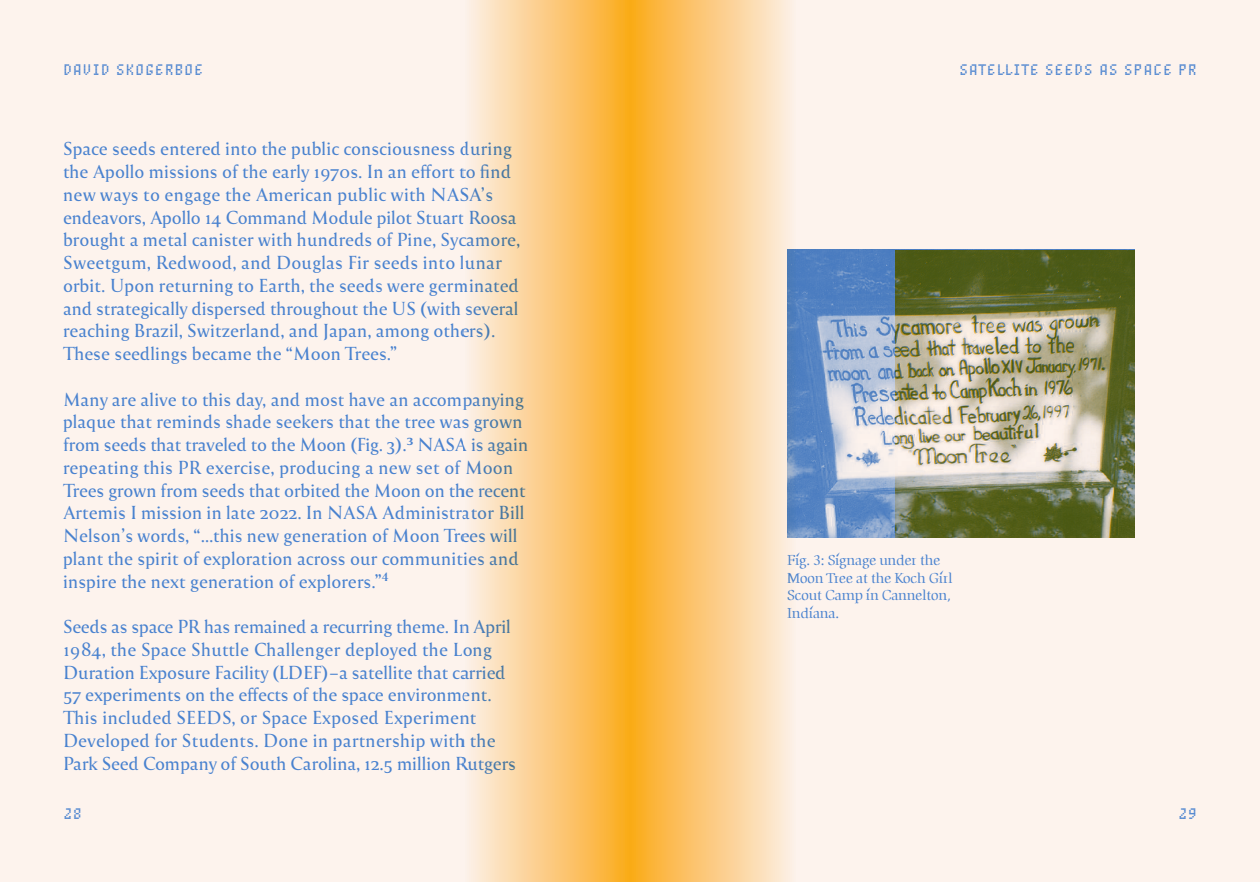
<style>
.page{position:relative;width:1260px;height:882px;background:#fdf3ed}
.page>*{position:absolute;margin:0;border:0;box-sizing:border-box;transform-origin:0 0}
.body{font:17.5px/22.8px "Reforma 1918 Gris";color:#4982cf}
.Image_descriptions{font:14px/17.5px "Autopia";color:#4982cf}
.t1{font:italic 12.25px "Unibody 8 Pro";letter-spacing:.05em;color:#4982cf}
</style>
<div class="page">
<img style="left:796px;top:250px;width:100px;height:287px">
<div style="left:630px;top:0;width:166px;height:882px;background:linear-gradient(to right,#ffad1d,#f2e8e5)"></div>
<div style="left:464px;top:0;width:166px;height:882px;background:linear-gradient(to right,#fcefea,#fbaa1e)"></div>
<img style="left:896px;top:250px;width:238px;height:287px">
<p class="t1" style="left:63px;top:60px;width:142px">DAVID SKOGERBOE</p>
<p class="t1" style="left:959px;top:60px;width:239px">SATELLITE SEEDS AS SPACE PR</p>
<p class="body" style="left:63px;top:138px;width:459px">Space seeds entered into the public consciousness during the Apollo missions of the early 1970s. In an effort to find new ways to engage the American public with NASA’s endeavors, Apollo 14 Command Module pilot Stuart Roosa brought a metal canister with hundreds of Pine, Sycamore,</p>
<p class="body" style="left:63px;top:252px;width:458px">Sweetgum, Redwood, and Douglas Fir seeds into lunar orbit. Upon returning to Earth, the seeds were germinated and strategically dispersed throughout the US (with several reaching Brazil, Switzerland, and Japan, among others).<br>These seedlings became the “Moon Trees.”</p>
<p class="body" style="left:63px;top:388px;width:467px">Many are alive to this day, and most have an accompanying plaque that reminds shade seekers that the tree was grown from seeds that traveled to the Moon (Fig. 3).³ NASA is again repeating this PR exercise, producing a new set of Moon Trees grown from seeds that orbited the Moon on the recent Artemis I mission in late 2022. In NASA Administrator Bill Nelson’s words, “…this new generation of Moon Trees will plant the spirit of exploration across our communities and inspire the next generation of explorers.”<sup>4</sup></p>
<p class="body" style="left:63px;top:616px;width:455px">Seeds as space PR has remained a recurring theme. In April 1984, the Space Shuttle Challenger deployed the Long Duration Exposure Facility (LDEF)–a satellite that carried 57 experiments on the effects of the space environment.<br>This included SEEDS, or Space Exposed Experiment Developed for Students. Done in partnership with the Park Seed Company of South Carolina, 12.5 million Rutgers</p>
<p class="Image_descriptions" style="left:787px;top:552px;width:167px">Fig. 3: Signage under the<br>Moon Tree at the Koch Girl<br>Scout Camp in Cannelton,<br>Indiana.</p>
<p class="t1" style="left:63px;top:804px;width:20px">28</p>
<p class="t1" style="left:1178px;top:804px;width:20px">29</p>
</div>
